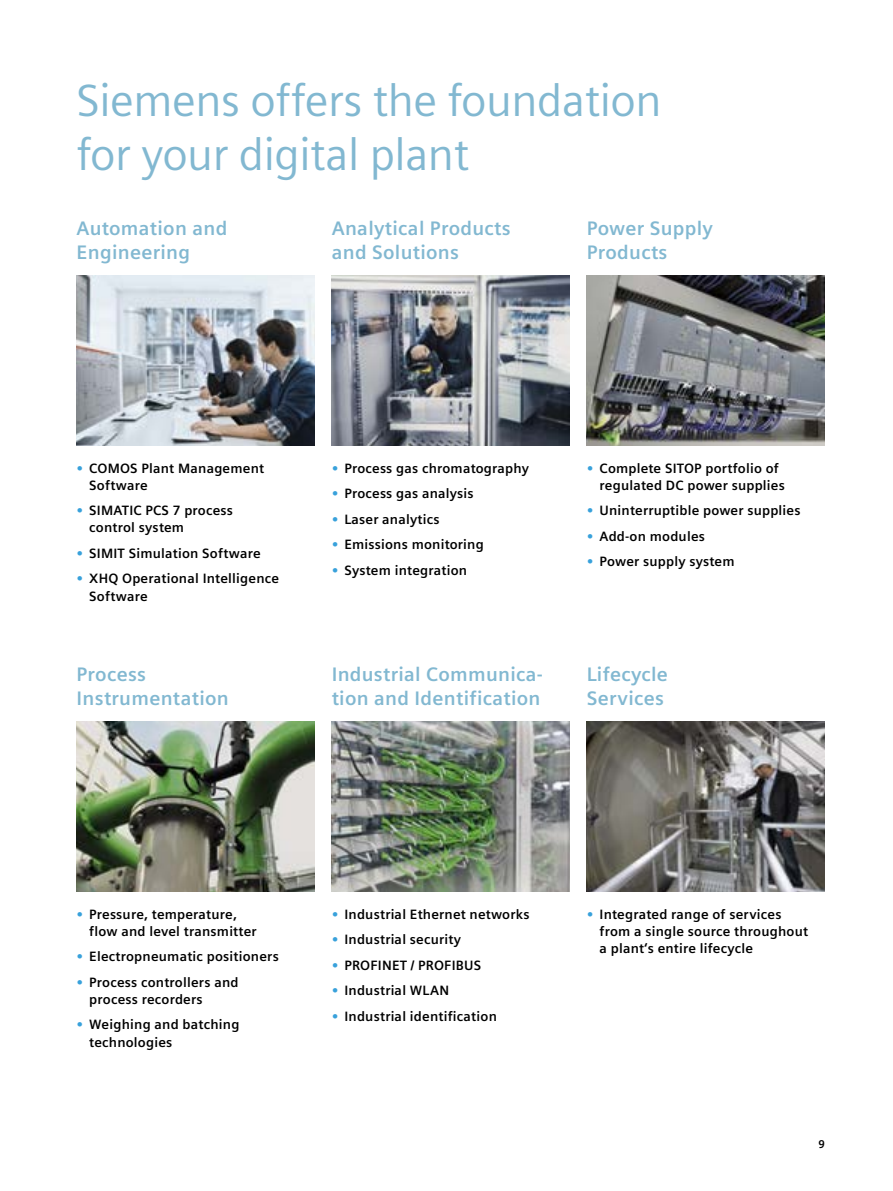
<style>
.page{position:relative;width:893px;height:1191px;background:#fff}
.page>*{position:absolute;margin:0;border:0;box-sizing:border-box;transform-origin:0 0}
.t1{font:45px/54px "Siemens Sans Global";letter-spacing:-.01em;color:#82b8d1}
.t2{font:700 19.5px/23.4px "Siemens Sans Global";letter-spacing:.015em;color:#82b8d1}
.t3{font:700 13.5px/17px "Siemens Sans Global";letter-spacing:.015em;color:#000}
.t4{font:700 11.25px "Siemens Sans Global";color:#000}
.s1{color:#38a1db}
</style>
<div class="page">
<img style="left:77px;top:276px;width:238px;height:170px">
<img style="left:77px;top:722px;width:238px;height:170px">
<img style="left:332px;top:276px;width:238px;height:170px">
<img style="left:332px;top:722px;width:238px;height:170px">
<img style="left:587px;top:276px;width:238px;height:170px">
<img style="left:587px;top:722px;width:238px;height:170px">
<h1 class="t1" style="left:77px;top:75px;width:587px">Siemens offers the foundation for your digital plant</h1>
<h2 class="t2" style="left:77px;top:217px;width:152px">Automation and<br>Engineering</h2>
<h2 class="t2" style="left:332px;top:217px;width:180px">Analytical Products and Solutions</h2>
<h2 class="t2" style="left:587px;top:217px;width:128px">Power Supply<br>Products</h2>
<p class="t3" style="left:89px;top:460px;width:176px;text-indent:-13px"><span class="s1">•</span> COMOS Plant Management<br>Software</p>
<p class="t3" style="left:89px;top:502px;width:145px;text-indent:-13px"><span class="s1">•</span> SIMATIC PCS 7 process control system</p>
<p class="t3" style="left:77px;top:545px;width:186px"><span class="s1">•</span> SIMIT Simulation Software</p>
<p class="t3" style="left:89px;top:570px;width:191px;text-indent:-13px"><span class="s1">•</span> XHQ Operational Intelligence<br>Software</p>
<h2 class="t2" style="left:77px;top:663px;width:154px">Process<br>Instrumentation</h2>
<p class="t3" style="left:332px;top:460px;width:199px"><span class="s1">•</span> Process gas chromatography</p>
<p class="t3" style="left:332px;top:485px;width:144px"><span class="s1">•</span> Process gas analysis</p>
<p class="t3" style="left:332px;top:511px;width:109px"><span class="s1">•</span> Laser analytics</p>
<p class="t3" style="left:332px;top:536px;width:154px"><span class="s1">•</span> Emissions monitoring</p>
<p class="t3" style="left:332px;top:562px;width:137px"><span class="s1">•</span> System integration</p>
<h2 class="t2" style="left:332px;top:663px;width:213px">Industrial Communica&shy;tion and Identification</h2>
<p class="t3" style="left:600px;top:460px;width:187px;text-indent:-13px"><span class="s1">•</span> Complete SITOP portfolio of regulated DC power supplies</p>
<p class="t3" style="left:587px;top:502px;width:215px"><span class="s1">•</span> Uninterruptible power supplies</p>
<p class="t3" style="left:587px;top:528px;width:120px"><span class="s1">•</span> Add-on modules</p>
<p class="t3" style="left:587px;top:553px;width:149px"><span class="s1">•</span> Power supply system</p>
<h2 class="t2" style="left:587px;top:663px;width:83px">Lifecycle<br>Services</h2>
<p class="t3" style="left:89px;top:905px;width:169px;text-indent:-13px"><span class="s1">•</span> Pressure, temperature, flow and level transmitter</p>
<p class="t3" style="left:77px;top:948px;width:204px"><span class="s1">•</span> Electropneumatic positioners</p>
<p class="t3" style="left:89px;top:973px;width:151px;text-indent:-13px"><span class="s1">•</span> Process controllers and process recorders</p>
<p class="t3" style="left:89px;top:1016px;width:152px;text-indent:-13px"><span class="s1">•</span> Weighing and batching technologies</p>
<p class="t3" style="left:332px;top:905px;width:199px"><span class="s1">•</span> Industrial Ethernet networks</p>
<p class="t3" style="left:332px;top:931px;width:131px"><span class="s1">•</span> Industrial security</p>
<p class="t3" style="left:332px;top:956px;width:151px"><span class="s1">•</span> PROFINET / PROFIBUS</p>
<p class="t3" style="left:332px;top:982px;width:119px"><span class="s1">•</span> Industrial WLAN</p>
<p class="t3" style="left:332px;top:1007px;width:167px"><span class="s1">•</span> Industrial identification</p>
<p class="t3" style="left:600px;top:905px;width:210px;text-indent:-13px"><span class="s1">•</span> Integrated range of services from a single source throughout a plant‘s entire lifecycle</p>
<p class="t4" style="left:818px;top:1137px;width:8px">9</p>
</div>
